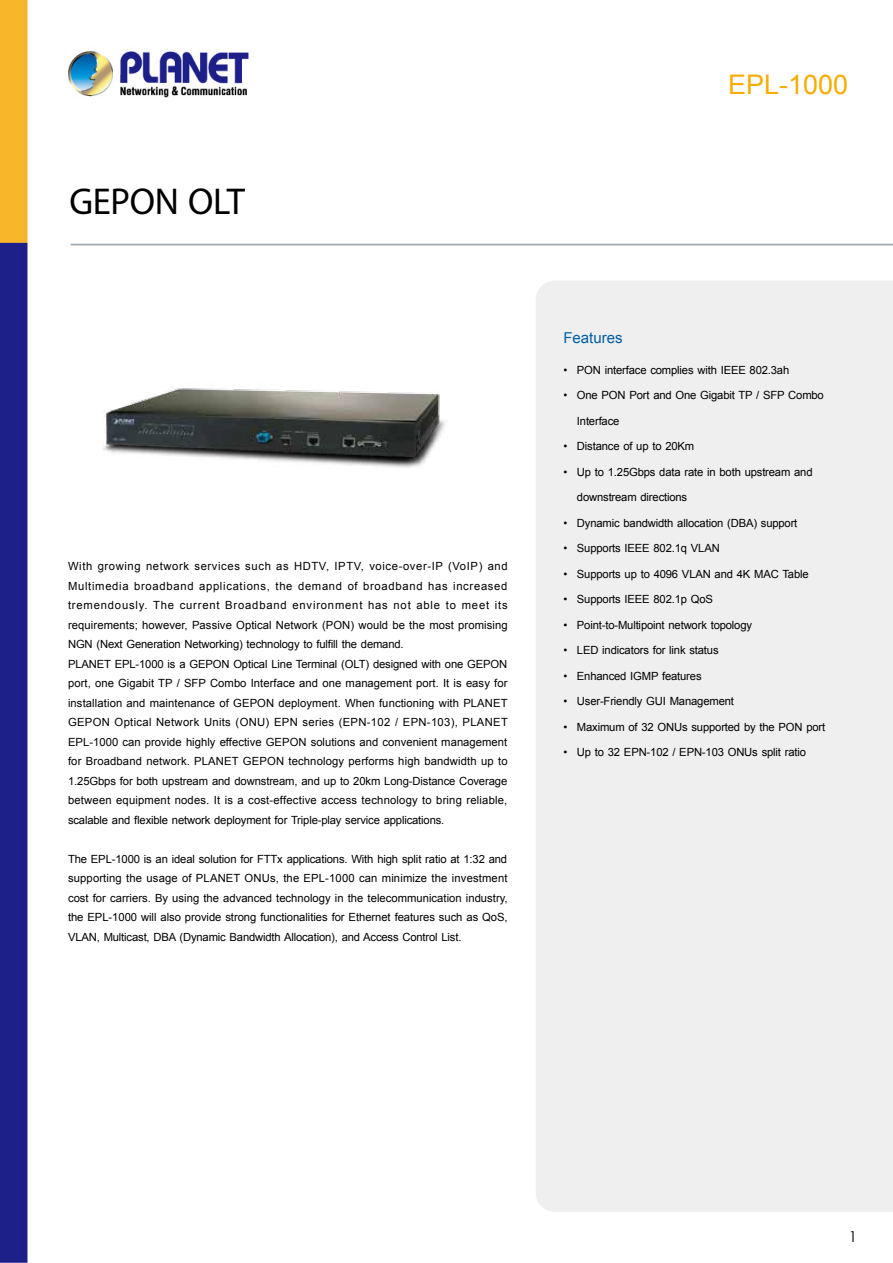
<style>
.page{position:relative;width:893px;height:1263px;background:#fff}
.page>*{position:absolute;margin:0;border:0;box-sizing:border-box;transform-origin:0 0}
.t1{font:37.5px "Myriad Pro";letter-spacing:-.01em;color:#000}
.t2{font:27px "Arial";color:#f7ac00}
.t3{font:15px "Arial";color:#005ea6}
.t4{font:15px "Century Gothic";color:#000}
.t5{font:11.25px/19.5px "Arial";letter-spacing:.01em;color:#000}
.t6{font:11.25px/19.5px "Arial";letter-spacing:-.01em;color:#000;text-align:justify}
</style>
<div class="page">
<img style="left:0;top:0;width:893px;height:1263px">
<div style="left:536px;top:281px;width:357px;height:931px;background:#efefef"></div>
<img style="left:94px;top:305px;width:365px;height:243px">
<h1 class="t1" style="left:69px;top:179px;width:177px">GEPON OLT</h1>
<p class="t5" style="left:68px;top:557px;width:441px">With growing network services such as HDTV, IPTV, voice-over-IP (VoIP) and Multimedia broadband applications, the demand of broadband has increased tremendously. The current Broadband environment has not able to meet its requirements; however, Passive Optical Network (PON) would be the most promising NGN (Next Generation Networking) technology to fulfill the demand.<br>PLANET EPL-1000 is a GEPON Optical Line Terminal (OLT) designed with one GEPON port, one Gigabit TP / SFP Combo Interface and one management port. It is easy for installation and maintenance of GEPON deployment. When functioning with PLANET GEPON Optical Network Units (ONU) EPN series (EPN-102 / EPN-103), PLANET EPL-1000 can provide highly effective GEPON solutions and convenient management for Broadband network. PLANET GEPON technology performs high bandwidth up to 1.25Gbps for both upstream and downstream, and up to 20km Long-Distance Coverage between equipment nodes. It is a cost-effective access technology to bring reliable, scalable and flexible network deployment for Triple-play service applications.</p>
<p class="t6" style="left:68px;top:849px;width:441px">The EPL-1000 is an ideal solution for FTTx applications. With high split ratio at 1:32 and supporting the usage of PLANET ONUs, the EPL-1000 can minimize the investment cost for carriers. By using the advanced technology in the telecommunication industry, the EPL-1000 will also provide strong functionalities for Ethernet features such as QoS, VLAN, Multicast, DBA (Dynamic Bandwidth Allocation), and Access Control List.</p>
<h2 class="t2" style="left:728px;top:67px;width:122px">EPL-1000</h2>
<h3 class="t3" style="left:563px;top:328px;width:61px">Features</h3>
<p class="t6" style="left:563px;top:360px;width:227px">• PON interface complies with IEEE 802.3ah</p>
<p class="t6" style="left:563px;top:385px;width:262px">• One PON Port and One Gigabit TP / SFP Combo</p>
<p class="t6" style="left:577px;top:411px;width:44px">Interface</p>
<p class="t6" style="left:563px;top:436px;width:132px">• Distance of up to 20Km</p>
<p class="t6" style="left:563px;top:462px;width:251px">• Up to 1.25Gbps data rate in both upstream and</p>
<p class="t6" style="left:577px;top:487px;width:112px">downstream directions</p>
<p class="t6" style="left:563px;top:513px;width:235px">• Dynamic bandwidth allocation (DBA) support</p>
<p class="t6" style="left:563px;top:538px;width:158px">• Supports IEEE 802.1q VLAN</p>
<p class="t6" style="left:563px;top:564px;width:247px">• Supports up to 4096 VLAN and 4K MAC Table</p>
<p class="t6" style="left:563px;top:589px;width:151px">• Supports IEEE 802.1p QoS</p>
<p class="t6" style="left:563px;top:615px;width:190px">• Point-to-Multipoint network topology</p>
<p class="t6" style="left:563px;top:640px;width:157px">• LED indicators for link status</p>
<p class="t6" style="left:563px;top:666px;width:140px">• Enhanced IGMP features</p>
<p class="t6" style="left:563px;top:691px;width:172px">• User-Friendly GUI Management</p>
<p class="t6" style="left:563px;top:717px;width:263px">• Maximum of 32 ONUs supported by the PON port</p>
<p class="t6" style="left:563px;top:742px;width:244px">• Up to 32 EPN-102 / EPN-103 ONUs split ratio</p>
<h3 class="t4" style="left:849px;top:1227px;width:10px">1</h3>
</div>
